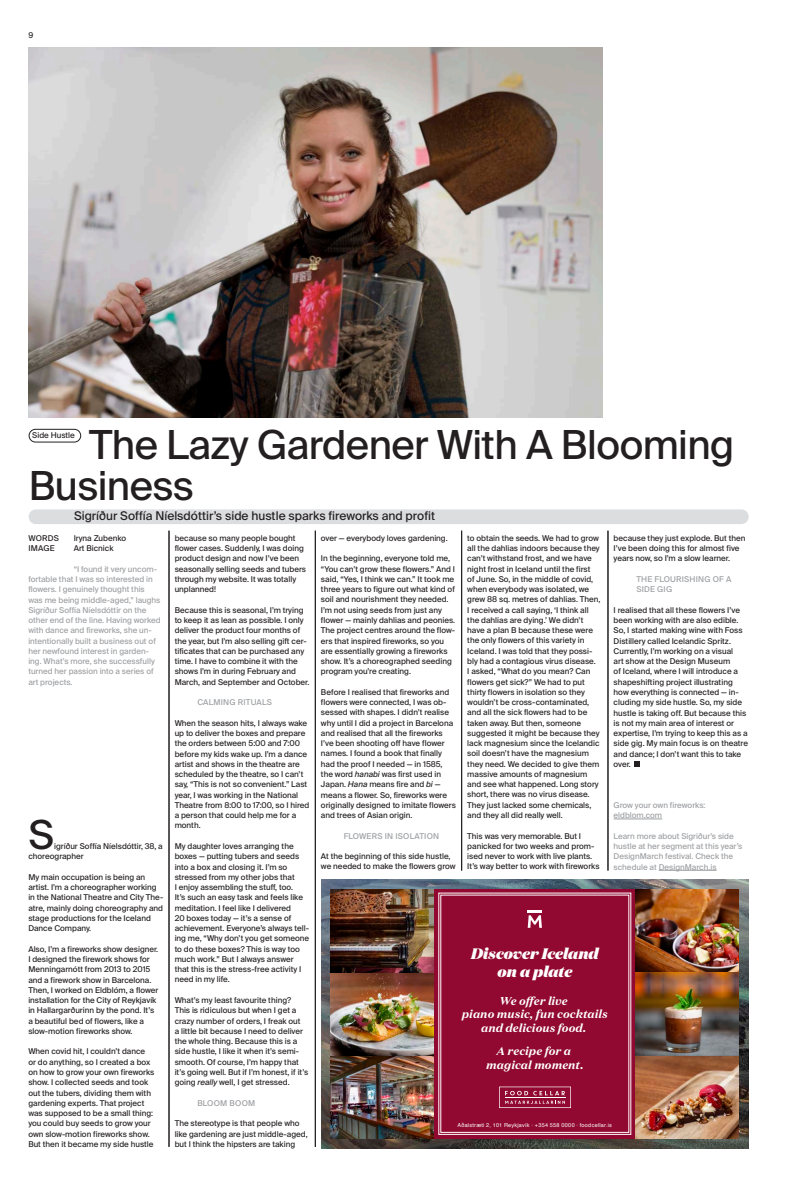
<style>
.page{position:relative;width:794px;height:1191px;background:#fff}
.page>*{position:absolute;margin:0;border:0;box-sizing:border-box;transform-origin:0 0}
.t1{font:40px/41.1px "Suisse Intl";letter-spacing:-.015em;color:#231f20}
.t2{font:italic 900 15.2px/18.2px "Domaine Disp";letter-spacing:.005em;color:#fff;text-align:center}
.t3{font:12px "Suisse Intl";color:#231f20}
.t4{font:italic 700 11.4px/13.7px "Domaine Text";color:#fff;text-align:center}
.t5{font:8px/10.3px "Suisse Intl";color:#231f20}
.t6{font:8px/10.3px "Suisse Intl";color:#9d9fa2}
.t7{font:8px/10.3px "Suisse Intl";letter-spacing:.025em;color:#9d9fa2}
.t8{font:5.5px "Helvetica";letter-spacing:.045em;color:#fff}
.s1{font-style:italic}
</style>
<div class="page">
<hr style="left:613px;top:818px;width:49px;height:1px;background:#9d9fa2">
<hr style="left:658px;top:870px;width:58px;height:1px;background:#9d9fa2">
<svg style="left:634px;top:762px;width:5px;height:5px"></svg>
<hr style="left:169px;top:530px;width:1px;height:616px;background:#231f20">
<hr style="left:315px;top:530px;width:1px;height:616px;background:#231f20">
<hr style="left:461px;top:530px;width:1px;height:340px;background:#231f20">
<hr style="left:607px;top:530px;width:1px;height:340px;background:#231f20">
<img style="left:28px;top:48px;width:574px;height:370px">
<div style="left:29px;top:509px;width:719px;height:15px;background:#dcdddf;border-radius:7px"></div>
<div style="left:29px;top:429px;width:52px;height:13px;border:1px solid #231f20;border-radius:6px"></div>
<img style="left:321px;top:879px;width:427px;height:269px">
<img style="left:331px;top:889px;width:104px;height:249px">
<img style="left:635px;top:889px;width:104px;height:249px">
<div style="left:435px;top:889px;width:200px;height:249px;background:#910830"></div>
<svg style="left:499px;top:1086px;width:72px;height:22px"></svg>
<svg style="left:528px;top:915px;width:14px;height:12px"></svg>
<hr style="left:527px;top:909px;width:15px;height:3px;background:#fff">
<p class="t5" style="left:28px;top:30px;width:6px">9</p>
<h1 class="t1" style="left:29px;top:424px;width:707px;text-indent:61px">The Lazy Gardener With A Blooming<br>Business</h1>
<h3 class="t3" style="left:74px;top:509px;width:362px">Sigríður Soffía Níelsdóttir’s side hustle sparks fireworks and profit</h3>
<p class="t5" style="left:32px;top:430px;width:44px">Side Hustle</p>
<p class="t5" style="left:28px;top:533px;width:32px">WORDS</p>
<p class="t5" style="left:74px;top:533px;width:54px">Iryna Zubenko</p>
<p class="t5" style="left:28px;top:543px;width:28px">IMAGE</p>
<p class="t5" style="left:74px;top:543px;width:41px">Art Bicnick</p>
<p class="t6" style="left:28px;top:564px;width:134px;text-indent:45px">“I found it very uncom&shy;fortable that I was so interested in flowers. I genuinely thought this was me being middle-aged,” laughs<br>Sigríður Soffía Níelsdóttir on the other end of the line. Having worked with dance and fireworks, she un&shy;intentionally built a business out of her newfound interest in garden&shy;ing. What’s more, she successfully turned her passion into a series of art projects.</p>
<h1 class="t1" style="left:28px;top:814px;width:27px">S</h1>
<p class="t5" style="left:28px;top:841px;width:136px;text-indent:26px">igríður Soffía Níelsdóttir, 38, a choreographer</p>
<p class="t5" style="left:28px;top:872px;width:136px">My main occupation is being an artist. I’m a choreographer working in the National Theatre and City The&shy;atre, mainly doing choreography and stage productions for the Iceland<br>Dance Company.</p>
<p class="t5" style="left:28px;top:943px;width:132px">Also, I’m a fireworks show designer.<br>I designed the firework shows for Menningarnótt from 2013 to 2015 and a firework show in Barcelona.<br>Then, I worked on Eldblóm, a flower installation for the City of Reykjavík in Hallargarðurinn by the pond. It’s a beautiful bed of flowers, like a slow-motion fireworks show.</p>
<p class="t5" style="left:28px;top:1046px;width:128px">When covid hit, I couldn’t dance or do anything, so I created a box on how to grow your own fireworks show. I collected seeds and took out the tubers, dividing them with gardening experts. That project was supposed to be a small thing: you could buy seeds to grow your own slow-motion fireworks show.<br>But then it became my side hustle</p>
<p class="t5" style="left:175px;top:533px;width:133px">because so many people bought flower cases. Suddenly, I was doing product design and now I’ve been seasonally selling seeds and tubers through my website. It was totally unplanned!</p>
<p class="t5" style="left:175px;top:605px;width:136px">Because this is seasonal, I’m trying to keep it as lean as possible. I only deliver the product four months of the year, but I’m also selling gift cer&shy;tificates that can be purchased any time. I have to combine it with the shows I’m in during February and March, and September and October.</p>
<p class="t7" style="left:197px;top:697px;width:76px">CALMING RITUALS</p>
<p class="t5" style="left:175px;top:718px;width:136px">When the season hits, I always wake up to deliver the boxes and prepare the orders between 5:00 and 7:00 before my kids wake up. I’m a dance artist and shows in the theatre are scheduled by the theatre, so I can’t say, “This is not so convenient.” Last year, I was working in the National<br>Theatre from 8:00 to 17:00, so I hired a person that could help me for a month.</p>
<p class="t5" style="left:175px;top:841px;width:136px">My daughter loves arranging the boxes — putting tubers and seeds into a box and closing it. I’m so stressed from my other jobs that<br>I enjoy assembling the stuff, too.<br>It’s such an easy task and feels like meditation. I feel like I delivered<br>20 boxes today — it’s a sense of achievement. Everyone’s always tell&shy;ing me, “Why don’t you get someone to do these boxes? This is way too much work.” But I always answer that this is the stress-free activity I need in my life.</p>
<p class="t5" style="left:175px;top:995px;width:135px">What’s my least favourite thing?<br>This is ridiculous but when I get a crazy number of orders, I freak out<br>a little bit because I need to deliver the whole thing. Because this is a side hustle, I like it when it’s semi&shy;smooth. Of course, I’m happy that it’s going well. But if I’m honest, if it’s going <span class="s1">really</span> well, I get stressed.</p>
<p class="t7" style="left:197px;top:1097px;width:59px">BLOOM BOOM</p>
<p class="t5" style="left:175px;top:1118px;width:134px">The stereotype is that people who like gardening are just middle-aged, but I think the hipsters are taking</p>
<p class="t5" style="left:321px;top:533px;width:128px">over — everybody loves gardening.</p>
<p class="t5" style="left:321px;top:553px;width:136px">In the beginning, everyone told me, “You can’t grow these flowers.” And I said, “Yes, I think we can.” It took me three years to figure out what kind of soil and nourishment they needed.<br>I’m not using seeds from just any flower — mainly dahlias and peonies.<br>The project centres around the flow&shy;ers that inspired fireworks, so you are essentially growing a fireworks show. It’s a choreographed seeding program you’re creating.</p>
<p class="t5" style="left:321px;top:687px;width:136px">Before I realised that fireworks and flowers were connected, I was ob&shy;sessed with shapes. I didn’t realise why until I did a project in Barcelona and realised that all the fireworks I’ve been shooting off have flower names. I found a book that finally had the proof I needed — in 1585, the word <span class="s1">hanabi</span> was first used in Japan. <span class="s1">Hana</span> means fire and <span class="s1">bi</span> — means a flower. So, fireworks were originally designed to imitate flowers and trees of Asian origin.</p>
<p class="t7" style="left:344px;top:830px;width:97px">FLOWERS IN ISOLATION</p>
<p class="t5" style="left:321px;top:851px;width:136px">At the beginning of this side hustle, we needed to make the flowers grow</p>
<p class="t5" style="left:467px;top:533px;width:135px">to obtain the seeds. We had to grow all the dahlias indoors because they can’t withstand frost, and we have night frost in Iceland until the first<br>of June. So, in the middle of covid, when everybody was isolated, we grew 88 sq. metres of dahlias. Then, I received a call saying, ‘I think all the dahlias are dying.’ We didn’t have a plan B because these were the only flowers of this variety in Iceland. I was told that they possi&shy;bly had a contagious virus disease.<br>I asked, “What do you mean? Can flowers get sick?” We had to put thirty flowers in isolation so they wouldn’t be cross-contaminated, and all the sick flowers had to be taken away. But then, someone suggested it might be because they lack magnesium since the Icelandic soil doesn’t have the magnesium they need. We decided to give them massive amounts of magnesium and see what happened. Long story short, there was no virus disease.<br>They just lacked some chemicals, and they all did really well.</p>
<p class="t5" style="left:467px;top:830px;width:134px">This was very memorable. But I panicked for two weeks and prom&shy;ised never to work with live plants.<br>It’s way better to work with fireworks</p>
<p class="t5" style="left:613px;top:533px;width:133px">because they just explode. But then<br>I’ve been doing this for almost five years now, so I’m a slow learner.</p>
<p class="t7" style="left:636px;top:574px;width:97px">THE FLOURISHING OF A<br>SIDE GIG</p>
<p class="t5" style="left:613px;top:605px;width:136px">I realised that all these flowers I’ve been working with are also edible.<br>So, I started making wine with Foss Distillery called Icelandic Spritz.<br>Currently, I’m working on a visual<br>art show at the Design Museum<br>of Iceland, where I will introduce a shapeshifting project illustrating how everything is connected — in&shy;cluding my side hustle. So, my side hustle is taking off. But because this is not my main area of interest or expertise, I’m trying to keep this as a side gig. My main focus is on theatre and dance; I don’t want this to take over.</p>
<p class="t6" style="left:613px;top:800px;width:93px">Grow your own fireworks: eldblom.com</p>
<p class="t6" style="left:613px;top:831px;width:130px">Learn more about Sigriður’s side hustle at her segment at this year’s<br>DesignMarch festival. Check the schedule at DesignMarch.is</p>
<h2 class="t2" style="left:471px;top:944px;width:129px">Discover Iceland on a plate</h2>
<h3 class="t4" style="left:462px;top:993px;width:148px">We offer live<br>piano music, fun cocktails and delicious food.</h3>
<h3 class="t4" style="left:486px;top:1044px;width:99px">A recipe for a magical moment.</h3>
<p class="t8" style="left:457px;top:1120px;width:156px">Aðalstræti 2, 101 Reykjavík · +354 558 0000 · foodcellar.is</p>
</div>
